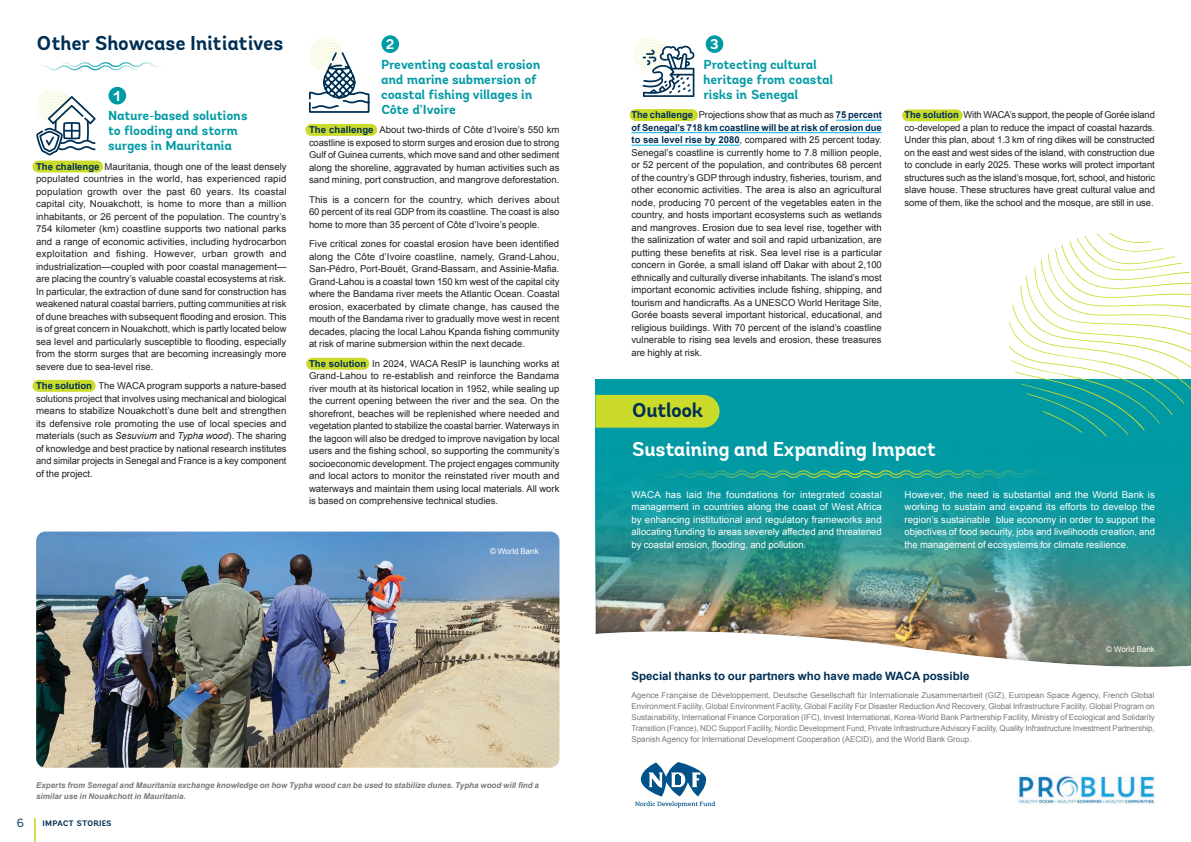
<style>
.page{position:relative;width:1191px;height:842px;background:#fff}
.page>*{position:absolute;margin:0;border:0;box-sizing:border-box;transform-origin:0 0}
.Body_Copy{font:700 20px/39px "Andes";letter-spacing:-.025em;color:#fff}
.Body_Copy-2{font:700 20px "Andes";letter-spacing:-.015em;color:#002f54}
.Body_Copy-3{font:700 14.2px "Andes";color:#fff}
.Body_Copy-4{font:700 13px/15px "Andes";letter-spacing:-.01em;color:#009aa4}
.t1{font:12px "Andes";color:#002f54}
.Body_Copy-5{font:700 11.5px "Arial";color:#002f54}
.Body_Copy-6{font:9.5px/12.5px "Arial";color:#231f20;text-align:justify}
.Body_Copy-7{font:9.5px/12.5px "Arial";color:#fff;text-align:justify}
.Body_Copy-8{font:8px/11px "Arial";color:#77797b;text-align:justify}
.Body_Copy-9{font:italic 700 8px/11px "Arial";color:#77797b}
.Body_Copy-10{font:8px "Arial";color:#fff}
.t2{font:700 8px "Andes";color:#002f54}
.s1{font-weight:700;color:#002f54}
.s2{font-style:italic}
.s3{color:#002f54}
</style>
<div class="page">
<div style="left:595px;top:422px;width:596px;height:246px;background:#231f20;opacity:.45"></div>
<div style="left:595px;top:379px;width:596px;height:44px;background:#009aa4"></div>
<div style="left:902px;top:109px;width:60px;height:12px;background:#cbdb2c;border-radius:6px"></div>
<div style="left:32px;top:380px;width:64px;height:12px;background:#cbdb2c;border-radius:6px"></div>
<div style="left:306px;top:358px;width:63px;height:12px;background:#cbdb2c;border-radius:6px"></div>
<div style="left:32px;top:161px;width:71px;height:11px;background:#cbdb2c;border-radius:6px"></div>
<div style="left:305px;top:124px;width:72px;height:12px;background:#cbdb2c;border-radius:6px"></div>
<div style="left:629px;top:109px;width:69px;height:12px;background:#cbdb2c;border-radius:6px"></div>
<img style="left:595px;top:423px;width:596px;height:186px">
<hr style="left:836px;top:120px;width:46px;height:1px;background:#00aeef">
<hr style="left:631px;top:132px;width:251px;height:1px;background:#00aeef">
<hr style="left:631px;top:145px;width:108px;height:1px;background:#00aeef">
<svg style="left:41px;top:62px;width:120px;height:9px"></svg>
<svg style="left:36px;top:89px;width:60px;height:66px"></svg>
<img style="left:36px;top:531px;width:523px;height:237px">
<div style="left:108px;top:87px;width:18px;height:17px;background:#009aa4;border-radius:50%"></div>
<div style="left:381px;top:35px;width:18px;height:18px;background:#009aa4;border-radius:50%"></div>
<div style="left:705px;top:35px;width:18px;height:18px;background:#009aa4;border-radius:50%"></div>
<svg style="left:635px;top:762px;width:80px;height:45px"></svg>
<img style="left:1016px;top:775px;width:139px;height:29px">
<svg style="left:308px;top:38px;width:62px;height:75px"></svg>
<svg style="left:633px;top:37px;width:61px;height:60px"></svg>
<svg style="left:1008px;top:233px;width:183px;height:203px"></svg>
<div style="left:595px;top:395px;width:124px;height:33px;background:#cbdb2c"></div>
<svg style="left:632px;top:469px;width:435px;height:10px;background:#1da192"></svg>
<hr style="left:34px;top:818px;width:2px;height:24px;background:#d2df51">
<p class="Body_Copy-2" style="left:36px;top:31px;width:249px">Other Showcase Initiatives</p>
<p class="Body_Copy-3" style="left:113px;top:87px;width:8px">1</p>
<p class="Body_Copy-4" style="left:108px;top:108px;width:141px">Nature-based solutions to flooding and storm surges in Mauritania</p>
<p class="Body_Copy-6" style="left:36px;top:160px;width:252px"><span class="s1">The challenge</span> Mauritania, though one of the least densely populated countries in the world, has experienced rapid population growth over the past 60 years. Its coastal capital city, Nouakchott, is home to more than a million inhabitants, or 26 percent of the population. The country’s 754 kilometer (km) coastline supports two national parks and a range of economic activities, including hydrocarbon exploitation and fishing. However, urban growth and industrialization—coupled with poor coastal management— are placing the country’s valuable coastal ecosystems at risk.<br>In particular, the extraction of dune sand for construction has weakened natural coastal barriers, putting communities at risk of dune breaches with subsequent flooding and erosion. This is of great concern in Nouakchott, which is partly located below sea level and particularly susceptible to flooding, especially from the storm surges that are becoming increasingly more severe due to sea-level rise.</p>
<p class="Body_Copy-6" style="left:36px;top:380px;width:252px"><span class="s1">The solution</span> The WACA program supports a nature-based solutions project that involves using mechanical and biological means to stabilize Nouakchott’s dune belt and strengthen its defensive role promoting the use of local species and materials (such as <span class="s2">Sesuvium</span> and <span class="s2">Typha wood</span>). The sharing of knowledge and best practice by national research institutes and similar projects in Senegal and France is a key component of the project.</p>
<p class="Body_Copy-3" style="left:386px;top:35px;width:10px">2</p>
<p class="Body_Copy-3" style="left:710px;top:35px;width:11px">3</p>
<p class="Body_Copy-4" style="left:381px;top:57px;width:161px">Preventing coastal erosion and marine submersion of coastal fishing villages in<br>Côte d’Ivoire</p>
<p class="Body_Copy-6" style="left:309px;top:124px;width:252px"><span class="s1">The challenge</span> About two-thirds of Côte d’Ivoire’s 550 km coastline is exposed to storm surges and erosion due to strong Gulf of Guinea currents, which move sand and other sediment along the shoreline, aggravated by human activities such as sand mining, port construction, and mangrove deforestation.</p>
<p class="Body_Copy-6" style="left:309px;top:193px;width:252px">This is a concern for the country, which derives about 60 percent of its real GDP from its coastline. The coast is also home to more than 35 percent of Côte d’Ivoire’s people.</p>
<p class="Body_Copy-6" style="left:309px;top:238px;width:252px">Five critical zones for coastal erosion have been identified along the Côte d’Ivoire coastline, namely, Grand-Lahou, San-Pédro, Port-Bouët, Grand-Bassam, and Assinie-Mafia.<br>Grand-Lahou is a coastal town 150 km west of the capital city where the Bandama river meets the Atlantic Ocean. Coastal erosion, exacerbated by climate change, has caused the mouth of the Bandama river to gradually move west in recent decades, placing the local Lahou Kpanda fishing community at risk of marine submersion within the next decade.</p>
<p class="Body_Copy-6" style="left:309px;top:357px;width:252px"><span class="s1">The solution</span> In 2024, WACA ResIP is launching works at Grand-Lahou to re-establish and reinforce the Bandama river mouth at its historical location in 1952, while sealing up the current opening between the river and the sea. On the shorefront, beaches will be replenished where needed and vegetation planted to stabilize the coastal barrier. Waterways in the lagoon will also be dredged to improve navigation by local users and the fishing school, so supporting the community’s socioeconomic development. The project engages community and local actors to monitor the reinstated river mouth and waterways and maintain them using local materials. All work is based on comprehensive technical studies.</p>
<p class="Body_Copy-10" style="left:490px;top:546px;width:50px">© World Bank</p>
<p class="Body_Copy-4" style="left:703px;top:57px;width:131px">Protecting cultural heritage from coastal risks in Senegal</p>
<p class="Body_Copy-6" style="left:631px;top:109px;width:252px"><span class="s1">The challenge</span> Projections show that as much as <span class="s1">75 percent of Senegal’s 718 km coastline will be at risk of erosion due to sea level rise by 2080</span>, compared with 25 percent today.<br>Senegal’s coastline is currently home to 7.8 million people, or 52 percent of the population, and contributes 68 percent of the country’s GDP through industry, fisheries, tourism, and other economic activities. The area is also an agricultural node, producing 70 percent of the vegetables eaten in the country, and hosts important ecosystems such as wetlands and mangroves. Erosion due to sea level rise, together with the salinization of water and soil and rapid urbanization, are putting these benefits at risk. Sea level rise is a particular concern in Gorée, a small island off Dakar with about 2,100 ethnically and culturally diverse inhabitants. The island’s most important economic activities include fishing, shipping, and tourism and handicrafts. As a UNESCO World Heritage Site, Gorée boasts several important historical, educational, and religious buildings. With 70 percent of the island’s coastline vulnerable to rising sea levels and erosion, these treasures are highly at risk.</p>
<p class="Body_Copy-6" style="left:904px;top:109px;width:252px"><span class="s1">The solution</span> With WACA’s support, the people of Gorée island co-developed a plan to reduce the impact of coastal hazards.<br>Under this plan, about 1.3 km of ring dikes will be constructed on the east and west sides of the island, with construction due to conclude in early 2025. These works will protect important structures such as the island’s mosque, fort, school, and historic slave house. These structures have great cultural value and some of them, like the school and the mosque, are still in use.</p>
<p class="Body_Copy" style="left:631px;top:391px;width:306px"><span class="s3">Outlook<br></span>Sustaining and Expanding Impact</p>
<p class="Body_Copy-7" style="left:631px;top:488px;width:252px">WACA has laid the foundations for integrated coastal management in countries along the coast of West Africa by enhancing institutional and regulatory frameworks and allocating funding to areas severely affected and threatened by coastal erosion, flooding, and pollution.</p>
<p class="Body_Copy-7" style="left:904px;top:488px;width:252px">However, the need is substantial and the World Bank is working to sustain and expand its efforts to develop the region’s sustainable blue economy in order to support the objectives of food security, jobs and livelihoods creation, and the management of ecosystems for climate resilience.</p>
<p class="Body_Copy-10" style="left:1106px;top:644px;width:50px">© World Bank</p>
<p class="Body_Copy-5" style="left:631px;top:668px;width:339px">Special thanks to our partners who have made WACA possible</p>
<p class="Body_Copy-8" style="left:631px;top:689px;width:525px">Agence Française de Développement, Deutsche Gesellschaft für Internationale Zusammenarbeit (GIZ), European Space Agency, French Global Environment Facility, Global Environment Facility, Global Facility For Disaster Reduction And Recovery, Global Infrastructure Facility, Global Program on Sustainability, International Finance Corporation (IFC), Invest International, Korea-World Bank Partnership Facility, Ministry of Ecological and Solidarity Transition (France), NDC Support Facility, Nordic Development Fund, Private Infrastructure Advisory Facility, Quality Infrastructure Investment Partnership, Spanish Agency for International Development Cooperation (AECID), and the World Bank Group.</p>
<p class="Body_Copy-9" style="left:36px;top:780px;width:504px">Experts from Senegal and Mauritania exchange knowledge on how Typha wood can be used to stabilize dunes. Typha wood will find a similar use in Nouakchott in Mauritania.</p>
<p class="t1" style="left:17px;top:816px;width:9px">6</p>
<p class="t2" style="left:43px;top:818px;width:71px">IMPACT STORIES</p>
</div>
